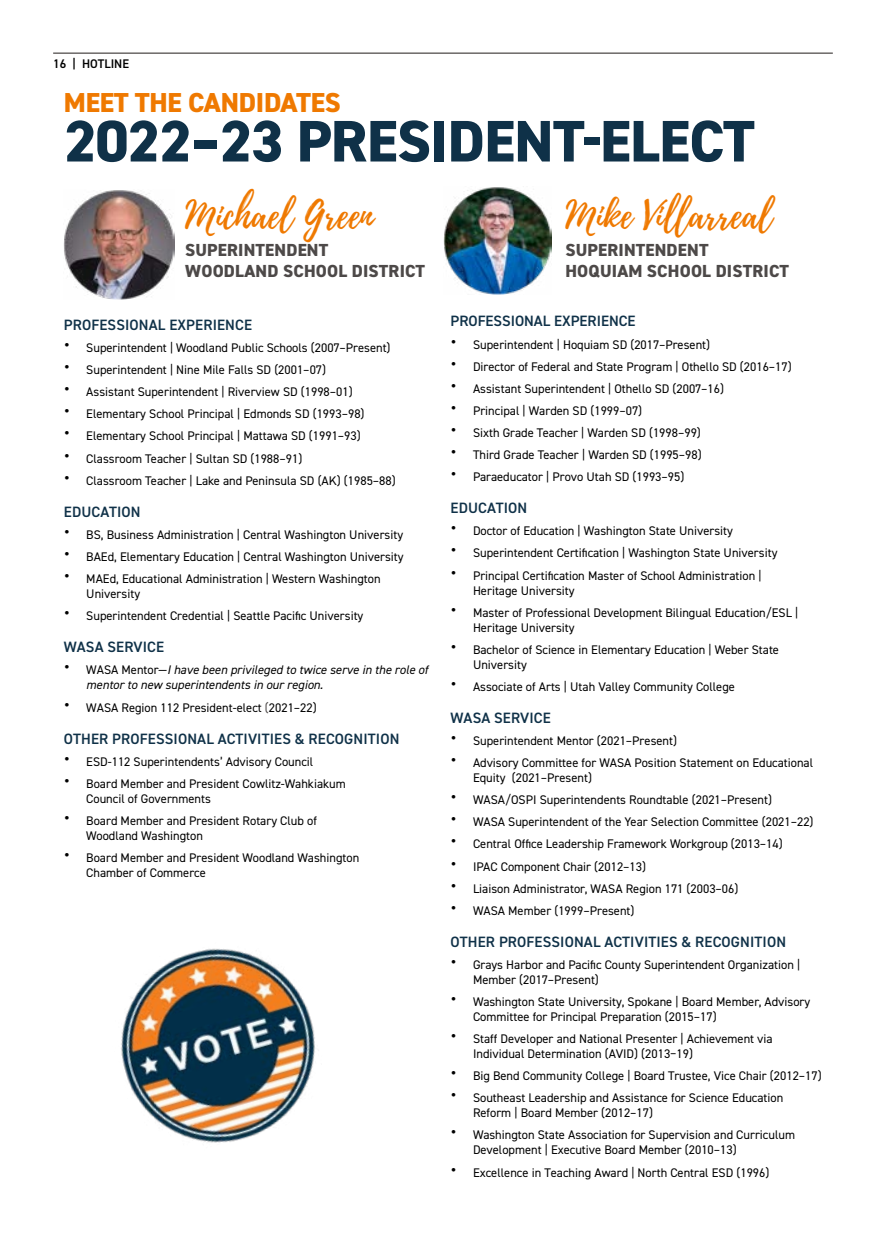
<style>
.page{position:relative;width:886px;height:1251px;background:#fff}
.page>*{position:absolute;margin:0;border:0;box-sizing:border-box;transform-origin:0 0}
.t1{font:800 58.75px "DIN2014";letter-spacing:-.01em;color:#0f3148}
.t2{font:37.5px "Playlist Script";color:#ef7900}
.t3{font:800 27.5px "DIN2014";letter-spacing:-.01em;color:#ef7900}
.t4{font:800 17.5px/21px "DIN2014";letter-spacing:.01em;color:#4d4948}
.t5{font:600 15px "DIN2014";letter-spacing:.01em;color:#0f3148}
.t6{font:12.5px/15px "DIN2014";color:#000}
.t7{font:italic 12.5px/15px "DIN2014";color:#000}
.t8{font:600 12.5px "DIN2014";color:#000}
.s1{font-size:21.25px}
.s2{font-style:normal;font-size:21.25px}
.s3{font-style:normal}
.s4{color:#4d4948}
</style>
<div class="page">
<hr style="left:53px;top:53px;width:780px;height:1px;background:#4d4948">
<img style="left:64px;top:190px;width:111px;height:110px">
<img style="left:444px;top:187px;width:107px;height:107px">
<img style="left:121px;top:948px;width:194px;height:195px">
<p class="t8" style="left:53px;top:55px;width:77px">16 | HOTLINE</p>
<h3 class="t3" style="left:64px;top:84px;width:278px">MEET THE CANDIDATES</h3>
<h1 class="t1" style="left:64px;top:102px;width:693px">2022–23 PRESIDENT-ELECT</h1>
<h2 class="t2" style="left:185px;top:189px;width:189px">Michael Green</h2>
<h3 class="t4" style="left:185px;top:239px;width:241px">SUPERINTENDENT<br>WOODLAND SCHOOL DISTRICT</h3>
<p class="t5" style="left:64px;top:315px;width:190px">PROFESSIONAL EXPERIENCE</p>
<p class="t6" style="left:64px;top:340px;width:328px"><span class="s1">•</span> Superintendent | Woodland Public Schools (2007–Present)</p>
<p class="t6" style="left:64px;top:362px;width:264px"><span class="s1">•</span> Superintendent | Nine Mile Falls SD (2001–07)</p>
<p class="t6" style="left:64px;top:384px;width:290px"><span class="s1">•</span> Assistant Superintendent | Riverview SD (1998–01)</p>
<p class="t6" style="left:64px;top:406px;width:302px"><span class="s1">•</span> Elementary School Principal | Edmonds SD (1993–98)</p>
<p class="t6" style="left:64px;top:428px;width:298px"><span class="s1">•</span> Elementary School Principal | Mattawa SD (1991–93)</p>
<p class="t6" style="left:64px;top:450px;width:240px"><span class="s1">•</span> Classroom Teacher | Sultan SD (1988–91)</p>
<p class="t6" style="left:64px;top:472px;width:333px"><span class="s1">•</span> Classroom Teacher | Lake and Peninsula SD (AK) (1985–88)</p>
<p class="t5" style="left:64px;top:502px;width:78px">EDUCATION</p>
<p class="t6" style="left:64px;top:527px;width:341px"><span class="s1">•</span> BS, Business Administration | Central Washington University</p>
<p class="t6" style="left:64px;top:549px;width:341px"><span class="s1">•</span> BAEd, Elementary Education | Central Washington University</p>
<p class="t6" style="left:86px;top:571px;width:296px;text-indent:-22px"><span class="s1">•</span> MAEd, Educational Administration | Western Washington<br>University</p>
<p class="t6" style="left:64px;top:608px;width:301px"><span class="s1">•</span> Superintendent Credential | Seattle Pacific University</p>
<p class="t5" style="left:64px;top:637px;width:102px">WASA SERVICE</p>
<p class="t7" style="left:86px;top:662px;width:343px;text-indent:-22px"><span class="s2">•</span> <span class="s3">WASA Mentor—</span>I have been privileged to twice serve in the role of mentor to new superintendents in our region.</p>
<p class="t6" style="left:64px;top:699px;width:254px"><span class="s1">•</span> WASA Region 112 President-elect <span class="s4">(</span>2021–22)</p>
<p class="t5" style="left:64px;top:728px;width:337px">OTHER PROFESSIONAL ACTIVITIES &amp; RECOGNITION</p>
<p class="t6" style="left:64px;top:754px;width:251px"><span class="s1">•</span> ESD-112 Superintendents’ Advisory Council</p>
<p class="t6" style="left:86px;top:776px;width:261px;text-indent:-22px"><span class="s1">•</span> Board Member and President Cowlitz-Wahkiakum<br>Council of Governments</p>
<p class="t6" style="left:86px;top:813px;width:232px;text-indent:-22px"><span class="s1">•</span> Board Member and President Rotary Club of<br>Woodland Washington</p>
<p class="t6" style="left:86px;top:850px;width:274px;text-indent:-22px"><span class="s1">•</span> Board Member and President Woodland Washington<br>Chamber of Commerce</p>
<h2 class="t2" style="left:565px;top:189px;width:208px">Mike Villarreal</h2>
<h3 class="t4" style="left:565px;top:239px;width:225px">SUPERINTENDENT<br>HOQUIAM SCHOOL DISTRICT</h3>
<p class="t5" style="left:450px;top:311px;width:187px">PROFESSIONAL EXPERIENCE</p>
<p class="t6" style="left:450px;top:336px;width:261px"><span class="s1">•</span> Superintendent | Hoquiam SD (2017–Present)</p>
<p class="t6" style="left:450px;top:359px;width:343px"><span class="s1">•</span> Director of Federal and State Program | Othello SD (2016–17)</p>
<p class="t6" style="left:450px;top:381px;width:275px"><span class="s1">•</span> Assistant Superintendent | Othello SD (2007–16)</p>
<p class="t6" style="left:450px;top:403px;width:193px"><span class="s1">•</span> Principal | Warden SD (1999–07)</p>
<p class="t6" style="left:450px;top:425px;width:252px"><span class="s1">•</span> Sixth Grade Teacher | Warden SD (1998–99)</p>
<p class="t6" style="left:450px;top:447px;width:253px"><span class="s1">•</span> Third Grade Teacher | Warden SD (1995–98)</p>
<p class="t6" style="left:450px;top:469px;width:235px"><span class="s1">•</span> Paraeducator | Provo Utah SD (1993–95)</p>
<p class="t5" style="left:450px;top:498px;width:78px">EDUCATION</p>
<p class="t6" style="left:450px;top:523px;width:284px"><span class="s1">•</span> Doctor of Education | Washington State University</p>
<p class="t6" style="left:450px;top:545px;width:328px"><span class="s1">•</span> Superintendent Certification | Washington State University</p>
<p class="t6" style="left:473px;top:567px;width:290px;text-indent:-22px"><span class="s1">•</span> Principal Certification Master of School Administration |<br>Heritage University</p>
<p class="t6" style="left:473px;top:604px;width:327px;text-indent:-22px"><span class="s1">•</span> Master of Professional Development Bilingual Education/ESL |<br>Heritage University</p>
<p class="t6" style="left:473px;top:642px;width:307px;text-indent:-22px"><span class="s1">•</span> Bachelor of Science in Elementary Education | Weber State<br>University</p>
<p class="t6" style="left:450px;top:679px;width:286px"><span class="s1">•</span> Associate of Arts | Utah Valley Community College</p>
<p class="t5" style="left:450px;top:708px;width:102px">WASA SERVICE</p>
<p class="t6" style="left:450px;top:733px;width:228px"><span class="s1">•</span> Superintendent Mentor (2021–Present)</p>
<p class="t6" style="left:473px;top:755px;width:342px;text-indent:-22px"><span class="s1">•</span> Advisory Committee for WASA Position Statement on Educational<br>Equity (2021–Present)</p>
<p class="t6" style="left:450px;top:792px;width:323px"><span class="s1">•</span> WASA/OSPI Superintendents Roundtable (2021–Present)</p>
<p class="t6" style="left:450px;top:814px;width:365px"><span class="s1">•</span> WASA Superintendent of the Year Selection Committee (2021–22)</p>
<p class="t6" style="left:450px;top:836px;width:334px"><span class="s1">•</span> Central Office Leadership Framework Workgroup (2013–14)</p>
<p class="t6" style="left:450px;top:858px;width:197px"><span class="s1">•</span> IPAC Component Chair (2012–13)</p>
<p class="t6" style="left:450px;top:880px;width:289px"><span class="s1">•</span> Liaison Administrator, WASA Region 171 (2003–06)</p>
<p class="t6" style="left:450px;top:902px;width:185px"><span class="s1">•</span> WASA Member (1999–Present)</p>
<p class="t5" style="left:450px;top:932px;width:337px">OTHER PROFESSIONAL ACTIVITIES &amp; RECOGNITION</p>
<p class="t6" style="left:473px;top:957px;width:329px;text-indent:-22px"><span class="s1">•</span> Grays Harbor and Pacific County Superintendent Organization |<br>Member (2017–Present)</p>
<p class="t6" style="left:473px;top:994px;width:339px;text-indent:-22px"><span class="s1">•</span> Washington State University, Spokane | Board Member, Advisory<br>Committee for Principal Preparation (2015–17)</p>
<p class="t6" style="left:473px;top:1031px;width:301px;text-indent:-22px"><span class="s1">•</span> Staff Developer and National Presenter | Achievement via<br>Individual Determination (AVID) (2013–19)</p>
<p class="t6" style="left:450px;top:1068px;width:373px"><span class="s1">•</span> Big Bend Community College | Board Trustee, Vice Chair (2012–17)</p>
<p class="t6" style="left:473px;top:1090px;width:312px;text-indent:-22px"><span class="s1">•</span> Southeast Leadership and Assistance for Science Education<br>Reform | Board Member (2012–17)</p>
<p class="t6" style="left:473px;top:1127px;width:324px;text-indent:-22px"><span class="s1">•</span> Washington State Association for Supervision and Curriculum<br>Development | Executive Board Member (2010–13)</p>
<p class="t6" style="left:450px;top:1164px;width:320px"><span class="s1">•</span> Excellence in Teaching Award | North Central ESD (1996)</p>
</div>
